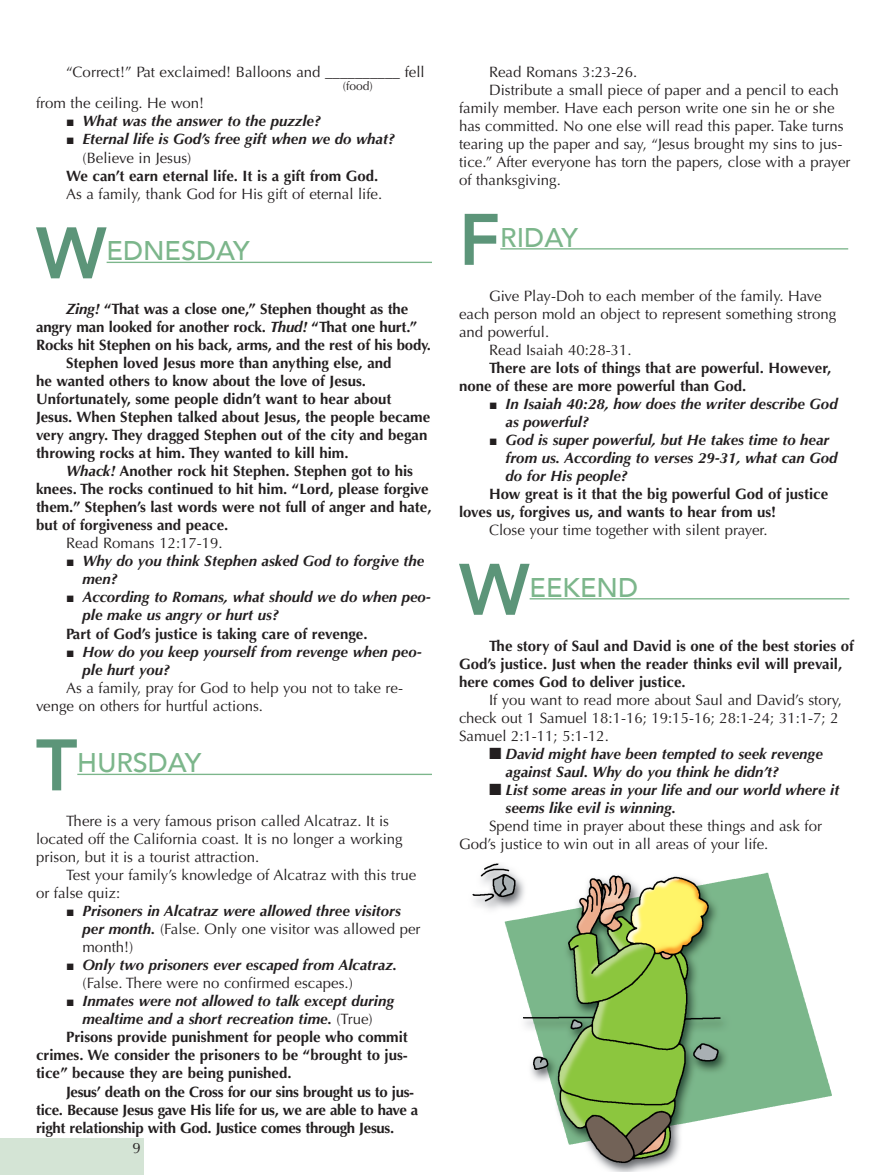
<style>
.page{position:relative;width:891px;height:1175px;background:#fff}
.page>*{position:absolute;margin:0;border:0;box-sizing:border-box;transform-origin:0 0}
.Day_1{font:800 72px "Avenir";color:#5c9579}
.Day_1-2{font:500 27px "Avenir";color:#7cb68b}
.Body{font:700 15px/18px "Optima";color:#231f20}
.Questions_1{font:italic 700 15px/18px "Optima";color:#231f20}
.Body-2{font:15px/18px "Optima";color:#231f20}
.body_1st{font:700 15px/18px "Optima";letter-spacing:-.01em;color:#231f20}
.body_1st-2{font:15px/18px "Optima";color:#231f20}
.Body-3{font:700 15px/18px "Optima";letter-spacing:-.02em;color:#231f20}
.Body_no_indent{font:15px "Optima";color:#231f20}
.Under_words{font:12px "Optima";color:#231f20}
.s1{font-family:"European Pi Three";font-weight:400;font-style:normal}
.s2{font-weight:400;font-style:normal}
.s3{font-style:italic}
</style>
<div class="page">
<div style="left:0;top:1138px;width:144px;height:36px;background:#d4e4d5"></div>
<img style="left:472px;top:863px;width:360px;height:308px">
<hr style="left:107px;top:262px;width:325px;height:1px;background:#7cb68b">
<hr style="left:77px;top:773px;width:355px;height:2px;background:#7cb68b">
<hr style="left:500px;top:248px;width:348px;height:1px;background:#7cb68b">
<hr style="left:530px;top:598px;width:319px;height:1px;background:#7cb68b">
<p class="Body-2" style="left:66px;top:63px;width:360px">“Correct!” Pat exclaimed! Balloons and __________ fell</p>
<p class="Under_words" style="left:343px;top:79px;width:32px">(food)</p>
<p class="Body_no_indent" style="left:36px;top:95px;width:170px">from the ceiling. He won!</p>
<p class="Questions_1" style="left:66px;top:112px;width:256px"><span class="s1">J</span> What was the answer to the puzzle?</p>
<p class="Questions_1" style="left:82px;top:130px;width:314px;text-indent:-16px"><span class="s1">J</span> Eternal life is God’s free gift when we do what? <span class="s2">(Believe in Jesus)</span></p>
<p class="Body" style="left:66px;top:167px;width:314px">We can’t earn eternal life. It is a gift from God.</p>
<p class="Body-2" style="left:66px;top:185px;width:318px">As a family, thank God for His gift of eternal life.</p>
<p class="Day_1" style="left:36px;top:197px;width:72px">W</p>
<p class="Day_1-2" style="left:107px;top:227px;width:145px">EDNESDAY</p>
<p class="body_1st" style="left:36px;top:300px;width:397px;text-indent:30px"><span class="s3">Zing!</span> “That was a close one,” Stephen thought as the angry man looked for another rock. <span class="s3">Thud!</span> “That one hurt.”<br>Rocks hit Stephen on his back, arms, and the rest of his body.</p>
<p class="Body" style="left:36px;top:354px;width:396px;text-indent:30px">Stephen loved Jesus more than anything else, and<br>he wanted others to know about the love of Jesus.<br>Unfortunately, some people didn’t want to hear about Jesus. When Stephen talked about Jesus, the people became very angry. They dragged Stephen out of the city and began throwing rocks at him. They wanted to kill him.</p>
<p class="Body" style="left:36px;top:462px;width:397px;text-indent:30px"><span class="s3">Whack!</span> Another rock hit Stephen. Stephen got to his knees. The rocks continued to hit him. “Lord, please forgive them.” Stephen’s last words were not full of anger and hate, but of forgiveness and peace.</p>
<p class="Body-2" style="left:66px;top:534px;width:158px">Read Romans 12:17-19.</p>
<p class="Questions_1" style="left:82px;top:552px;width:343px;text-indent:-16px"><span class="s1">J</span> Why do you think Stephen asked God to forgive the men?</p>
<p class="Questions_1" style="left:82px;top:588px;width:350px;text-indent:-16px"><span class="s1">J</span> According to Romans, what should we do when peo&shy;ple make us angry or hurt us?</p>
<p class="Body" style="left:66px;top:624px;width:303px">Part of God’s justice is taking care of revenge.</p>
<p class="Questions_1" style="left:82px;top:642px;width:341px;text-indent:-16px"><span class="s1">J</span> How do you keep yourself from revenge when peo&shy;ple hurt you?</p>
<p class="Body-2" style="left:36px;top:678px;width:369px;text-indent:30px">As a family, pray for God to help you not to take re&shy;venge on others for hurtful actions.</p>
<p class="Day_1" style="left:36px;top:709px;width:43px">T</p>
<p class="Day_1-2" style="left:77px;top:739px;width:126px">HURSDAY</p>
<p class="body_1st-2" style="left:36px;top:812px;width:368px;text-indent:30px">There is a very famous prison called Alcatraz. It is located off the California coast. It is no longer a working prison, but it is a tourist attraction.</p>
<p class="Body-2" style="left:36px;top:866px;width:382px;text-indent:30px">Test your family’s knowledge of Alcatraz with this true or false quiz:</p>
<p class="Questions_1" style="left:82px;top:902px;width:340px;text-indent:-16px"><span class="s1">J</span> Prisoners in Alcatraz were allowed three visitors per month. <span class="s2">(False. Only one visitor was allowed per month!)</span></p>
<p class="Questions_1" style="left:82px;top:956px;width:316px;text-indent:-16px"><span class="s1">J</span> Only two prisoners ever escaped from Alcatraz. <span class="s2">(False. There were no confirmed escapes.)</span></p>
<p class="Questions_1" style="left:66px;top:992px;width:330px;text-align:center"><span class="s1">J</span> Inmates were not allowed to talk except during mealtime and a short recreation time. <span class="s2">(True)</span></p>
<p class="Body" style="left:36px;top:1028px;width:373px;text-align:justify;text-indent:30px">Prisons provide punishment for people who commit crimes. We consider the prisoners to be “brought to jus&shy;tice” because they are being punished.</p>
<p class="Body-3" style="left:36px;top:1082px;width:384px;text-indent:30px">Jesus’ death on the Cross for our sins brought us to jus&shy;tice. Because Jesus gave His life for us, we are able to have a right relationship with God. Justice comes through Jesus.</p>
<p class="Body-2" style="left:133px;top:1139px;width:10px">9</p>
<p class="Body-2" style="left:489px;top:63px;width:150px">Read Romans 3:23-26.</p>
<p class="Body-2" style="left:459px;top:81px;width:393px;text-indent:30px">Distribute a small piece of paper and a pencil to each family member. Have each person write one sin he or she has committed. No one else will read this paper. Take turns tearing up the paper and say, “Jesus brought my sins to jus&shy;tice.” After everyone has torn the papers, close with a prayer of thanksgiving.</p>
<p class="Day_1" style="left:459px;top:184px;width:43px">F</p>
<p class="Day_1-2" style="left:500px;top:214px;width:79px">RIDAY</p>
<p class="body_1st-2" style="left:459px;top:287px;width:379px;text-indent:30px">Give Play-Doh to each member of the family. Have each person mold an object to represent something strong and powerful.</p>
<p class="Body-2" style="left:489px;top:341px;width:144px">Read Isaiah 40:28-31.</p>
<p class="Body" style="left:459px;top:359px;width:374px;text-indent:30px">There are lots of things that are powerful. However, none of these are more powerful than God.</p>
<p class="Questions_1" style="left:506px;top:395px;width:334px;text-indent:-16px"><span class="s1">J</span> In Isaiah 40:28, how does the writer describe God as powerful?</p>
<p class="Questions_1" style="left:506px;top:431px;width:333px;text-indent:-16px"><span class="s1">J</span> God is super powerful, but He takes time to hear from us. According to verses 29-31, what can God do for His people?</p>
<p class="Body" style="left:459px;top:485px;width:371px;text-indent:30px">How great is it that the big powerful God of justice loves us, forgives us, and wants to hear from us!</p>
<p class="Body-2" style="left:489px;top:521px;width:280px">Close your time together with silent prayer.</p>
<p class="Day_1" style="left:459px;top:533px;width:72px">W</p>
<p class="Day_1-2" style="left:530px;top:564px;width:110px">EEKEND</p>
<p class="body_1st" style="left:459px;top:637px;width:396px;text-indent:30px">The story of Saul and David is one of the best stories of<br>God’s justice. Just when the reader thinks evil will prevail, here comes God to deliver justice.</p>
<p class="Body-2" style="left:459px;top:691px;width:385px;text-indent:30px">If you want to read more about Saul and David’s story, check out 1 Samuel 18:1-16; 19:15-16; 28:1-24; 31:1-7; 2<br>Samuel 2:1-11; 5:1-12.</p>
<p class="Questions_1" style="left:506px;top:745px;width:319px;text-indent:-16px"><span class="s1">M</span> David might have been tempted to seek revenge against Saul. Why do you think he didn’t?</p>
<p class="Questions_1" style="left:506px;top:781px;width:335px;text-indent:-16px"><span class="s1">M</span> List some areas in your life and our world where it seems like evil is winning.</p>
<p class="Body-2" style="left:459px;top:817px;width:365px;text-indent:30px">Spend time in prayer about these things and ask for<br>God’s justice to win out in all areas of your life.</p>
</div>
